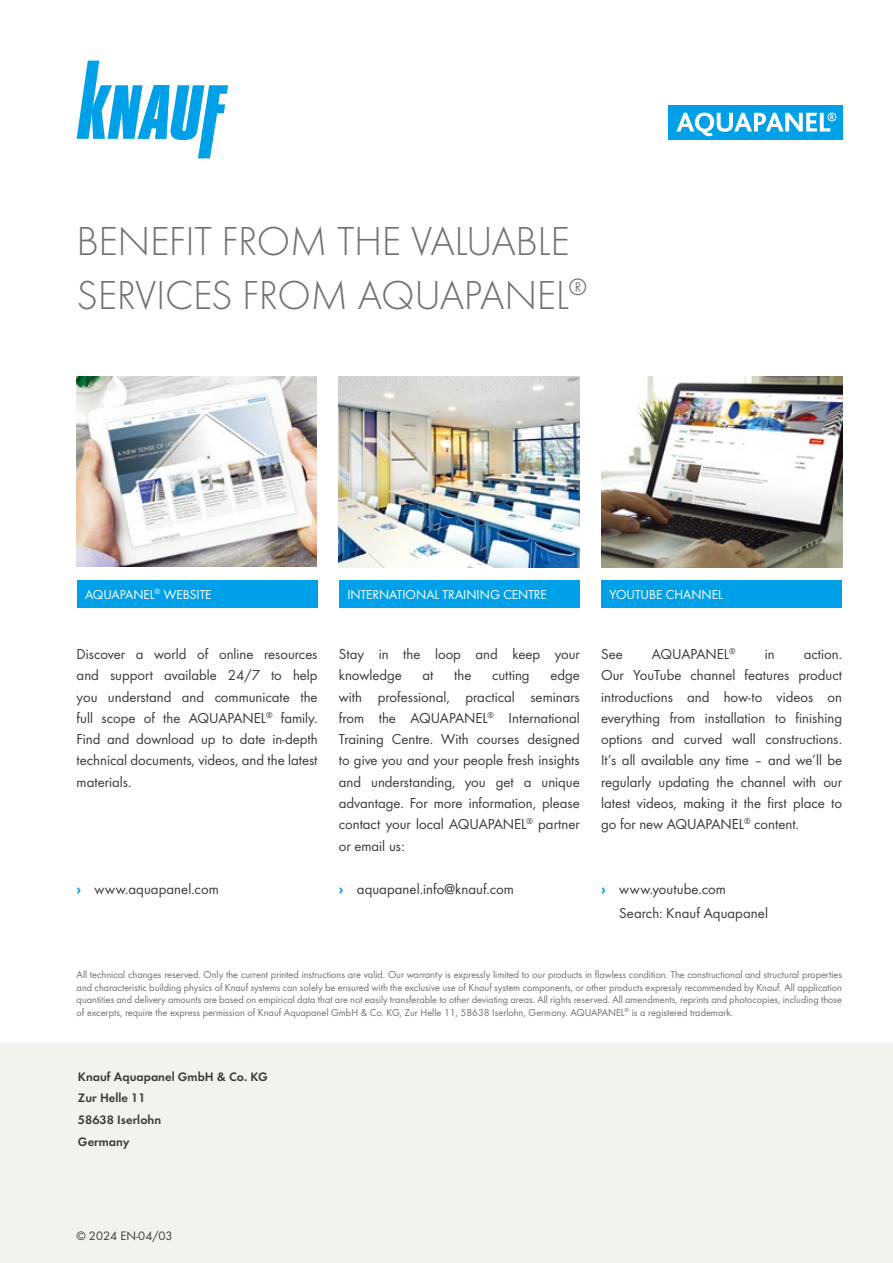
<style>
.page{position:relative;width:893px;height:1263px;background:#fff}
.page>*{position:absolute;margin:0;border:0;box-sizing:border-box;transform-origin:0 0}
.t1{font:300 42px/54px "Futura";letter-spacing:-.01em;color:#727171}
.t2{font:15px/21.3px "Futura Boo";color:#3e3a39;text-align:justify}
.t3{font:13.5px "Futura Boo";color:#fff}
.t4{font:12.75px/21.6px "Futura Dem";color:#3e3a39}
.t5{font:12.75px "Futura Boo";color:#3e3a39}
.t6{font:10.5px/12.6px "Futura Boo";color:#727171;text-align:justify}
.s1{font-family:"Futura";font-weight:700;color:#00a0e9}
</style>
<div class="page">
<div style="left:668px;top:105px;width:174px;height:34px;background:#00a0e9"></div>
<svg style="left:676px;top:113px;width:160px;height:23px"></svg>
<div style="left:0;top:1044px;width:893px;height:219px;background:#f3f2ed"></div>
<img style="left:77px;top:377px;width:240px;height:190px">
<div style="left:77px;top:580px;width:241px;height:28px;background:#00a0e9"></div>
<img style="left:339px;top:377px;width:241px;height:190px">
<img style="left:601px;top:377px;width:241px;height:190px">
<div style="left:339px;top:580px;width:241px;height:28px;background:#00a0e9"></div>
<div style="left:601px;top:580px;width:241px;height:28px;background:#00a0e9"></div>
<svg style="left:77px;top:61px;width:151px;height:97px"></svg>
<h1 class="t1" style="left:77px;top:213px;width:512px">BENEFIT FROM THE VALUABLE<br>SERVICES FROM AQUAPANEL<sup>®</sup></h1>
<p class="t3" style="left:85px;top:585px;width:128px">AQUAPANEL<sup>®</sup> WEBSITE</p>
<p class="t2" style="left:77px;top:643px;width:242px">Discover a world of online resources and support available 24/7 to help you understand and communicate the full scope of the AQUAPANEL<sup>®</sup> family.<br>Find and download up to date in-depth technical documents, videos, and the latest materials.</p>
<p class="t3" style="left:347px;top:585px;width:201px">INTERNATIONAL TRAINING CENTRE</p>
<p class="t3" style="left:610px;top:585px;width:115px">YOUTUBE CHANNEL</p>
<p class="t2" style="left:339px;top:643px;width:242px">Stay in the loop and keep your knowledge</p>
<p class="t2" style="left:339px;top:664px;width:242px;text-indent:211px">edge with professional, practical seminars from the AQUAPANEL<sup>®</sup> International Training Centre. With courses designed to give you and your people fresh insights and understanding, you get a unique advantage. For more information, please contact your local AQUAPANEL<sup>®</sup> partner or email us:</p>
<p class="t2" style="left:422px;top:664px;width:12px">at</p>
<p class="t2" style="left:454px;top:664px;width:19px">the</p>
<p class="t2" style="left:492px;top:664px;width:39px">cutting</p>
<p class="t2" style="left:601px;top:643px;width:23px">See</p>
<p class="t2" style="left:652px;top:643px;width:85px">AQUAPANEL<sup>®</sup></p>
<p class="t2" style="left:765px;top:643px;width:11px">in</p>
<p class="t2" style="left:601px;top:643px;width:242px;text-indent:203px">action.<br>Our YouTube channel features product introductions and how-to videos on everything from installation to finishing options and curved wall constructions.<br>It’s all available any time – and we’ll be regularly updating the channel with our latest videos, making it the first place to go for new AQUAPANEL<sup>®</sup> content.</p>
<p class="t2" style="left:77px;top:877px;width:144px"><span class="s1">›</span> www.aquapanel.com</p>
<p class="t2" style="left:339px;top:877px;width:177px"><span class="s1">›</span> aquapanel.info@knauf.com</p>
<p class="t2" style="left:619px;top:876px;width:150px;line-height:24px;text-indent:-18px"><span class="s1">›</span> www.youtube.com<br>Search: Knauf Aquapanel</p>
<p class="t6" style="left:77px;top:968px;width:767px">All technical changes reserved. Only the current printed instructions are valid. Our warranty is expressly limited to our products in flawless condition. The constructional and structural properties and characteristic building physics of Knauf systems can solely be ensured with the exclusive use of Knauf system components, or other products expressly recommended by Knauf. All application quantities and delivery amounts are based on empirical data that are not easily transferable to other deviating areas. All rights reserved. All amendments, reprints and photocopies, including those of excerpts, require the express permission of Knauf Aquapanel GmbH &amp; Co. KG, Zur Helle 11, 58638 Iserlohn, Germany. AQUAPANEL<sup>®</sup> is a registered trademark.</p>
<p class="t4" style="left:78px;top:1065px;width:191px">Knauf Aquapanel GmbH &amp; Co. KG<br>Zur Helle 11<br>58638 Iserlohn<br>Germany</p>
<p class="t5" style="left:76px;top:1226px;width:98px">© 2024 EN-04/03</p>
</div>
